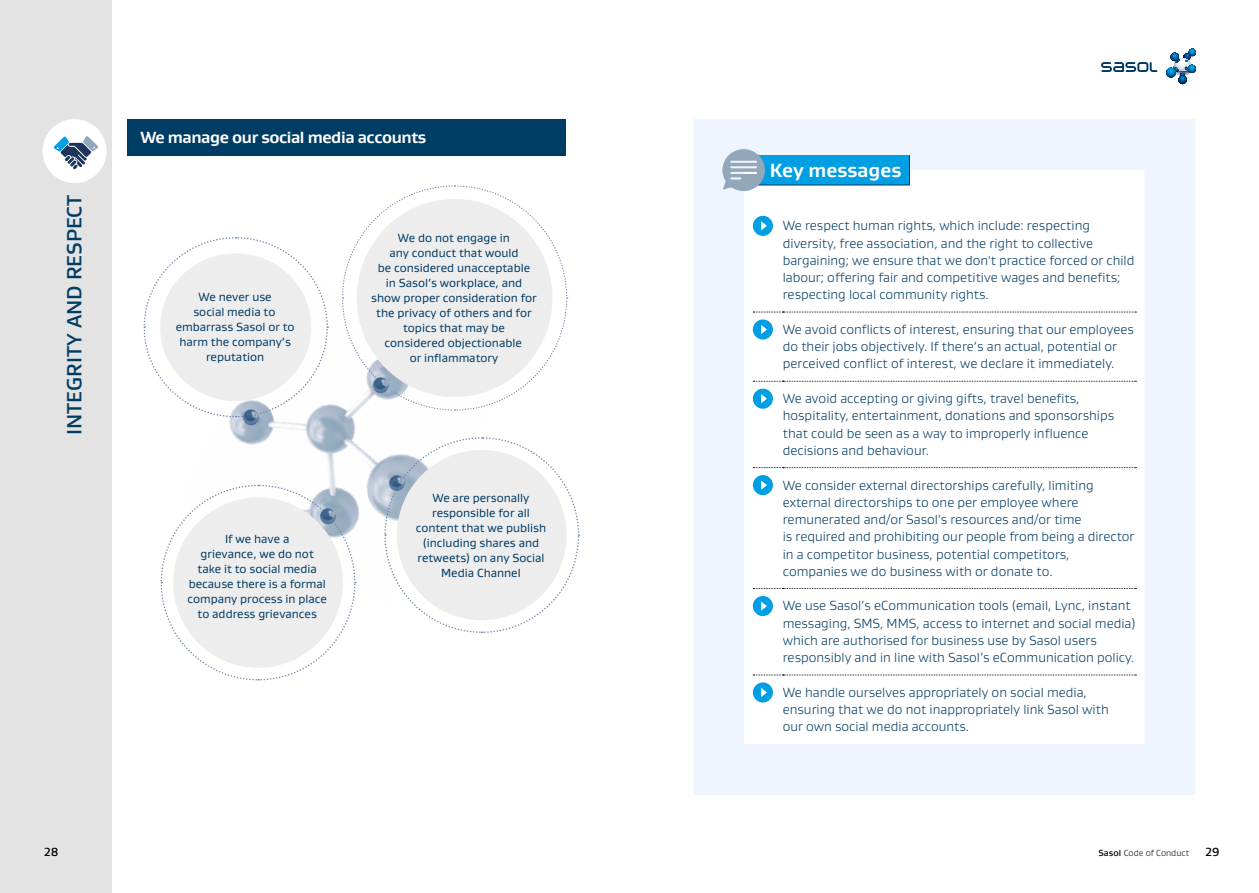
<style>
.page{position:relative;width:1259px;height:893px;background:#fff}
.page>*{position:absolute;margin:0;border:0;box-sizing:border-box;transform-origin:0 0}
.t1{font:500 21px "Gustan";color:#003d65}
.t2{font:700 19.5px "Gustan";color:#fff}
.t3{font:700 16.5px "Gustan";letter-spacing:-.025em;color:#fff}
.t4{font:300 13.5px/17.2px "Gustan";color:#003962}
.t5{font:12px/15px "Gustan";color:#003962;text-align:center}
.t6{font:500 12px "Gustan";color:#000}
.t7{font:300 9px "Gustan";color:#000}
.s1{font-weight:500}
</style>
<div class="page">
<div style="left:0;top:0;width:112px;height:893px;background:#e3e3e3"></div>
<div style="left:128px;top:119px;width:438px;height:37px;background:#003d65"></div>
<img style="left:229px;top:404px;width:154px;height:179px">
<svg style="left:160px;top:484px;width:196px;height:197px"></svg>
<div style="left:173px;top:497px;width:170px;height:171px;background:#ededed;border-radius:50%"></div>
<svg style="left:383px;top:437px;width:197px;height:196px"></svg>
<div style="left:397px;top:450px;width:169px;height:170px;background:#ededed;border-radius:50%"></div>
<svg style="left:341px;top:185px;width:227px;height:226px"></svg>
<div style="left:357px;top:199px;width:195px;height:198px;background:#ededed;border-radius:50%"></div>
<svg style="left:143px;top:237px;width:186px;height:181px"></svg>
<div style="left:160px;top:253px;width:151px;height:148px;background:#ededed;border-radius:50%"></div>
<img style="left:243px;top:409px;width:16px;height:16px;border-radius:8px">
<img style="left:320px;top:508px;width:16px;height:16px;border-radius:8px">
<img style="left:389px;top:475px;width:16px;height:16px;border-radius:8px">
<img style="left:372px;top:377px;width:17px;height:16px;border-radius:8px">
<div style="left:693px;top:119px;width:502px;height:676px;background:#eef5fc"></div>
<svg style="left:744px;top:170px;width:400px;height:574px"></svg>
<svg style="left:753px;top:312px;width:383px;height:1px"></svg>
<svg style="left:753px;top:381px;width:383px;height:1px"></svg>
<svg style="left:753px;top:467px;width:383px;height:1px"></svg>
<svg style="left:753px;top:588px;width:383px;height:1px"></svg>
<svg style="left:753px;top:675px;width:383px;height:1px"></svg>
<div style="left:753px;top:216px;width:20px;height:20px;background:#009fe3;border-radius:50%"></div>
<svg style="left:761px;top:221px;width:6px;height:9px"></svg>
<div style="left:753px;top:319px;width:20px;height:21px;background:#009fe3;border-radius:50%"></div>
<svg style="left:761px;top:325px;width:6px;height:9px"></svg>
<div style="left:753px;top:389px;width:20px;height:20px;background:#009fe3;border-radius:50%"></div>
<svg style="left:761px;top:394px;width:6px;height:9px"></svg>
<div style="left:753px;top:475px;width:20px;height:20px;background:#009fe3;border-radius:50%"></div>
<svg style="left:761px;top:480px;width:6px;height:10px"></svg>
<div style="left:753px;top:596px;width:20px;height:20px;background:#009fe3;border-radius:50%"></div>
<svg style="left:761px;top:601px;width:6px;height:10px"></svg>
<div style="left:753px;top:682px;width:20px;height:20px;background:#009fe3;border-radius:50%"></div>
<svg style="left:761px;top:688px;width:6px;height:9px"></svg>
<div style="left:757px;top:155px;width:152px;height:30px;background:#009fe3"></div>
<hr style="left:909px;top:155px;width:1px;height:30px;background:#003962">
<hr style="left:757px;top:185px;width:152px;height:1px;background:#003962">
<svg style="left:722px;top:149px;width:43px;height:42px;background:#a7bccd"></svg>
<div style="left:42px;top:119px;width:65px;height:64px;background:#fff;border-radius:50%"></div>
<svg style="left:53px;top:136px;width:45px;height:33px"></svg>
<svg style="left:1166px;top:49px;width:30px;height:35px"></svg>
<svg style="left:1101px;top:62px;width:56px;height:10px"></svg>
<h1 class="t1" style="left:61px;top:435px;width:242px;rotate:-90deg">INTEGRITY AND RESPECT</h1>
<p class="t3" style="left:140px;top:126px;width:287px">We manage our social media accounts</p>
<p class="t5" style="left:176px;top:289px;width:120px">We never use<br>social media to embarrass Sasol or to harm the company’s reputation</p>
<p class="t5" style="left:371px;top:230px;width:167px">We do not engage in<br>any conduct that would<br>be considered unacceptable<br>in Sasol’s workplace, and show proper consideration for the privacy of others and for topics that may be<br>considered objectionable<br>or inflammatory</p>
<p class="t5" style="left:187px;top:531px;width:141px">If we have a<br>grievance, we do not take it to social media because there is a formal company process in place to address grievances</p>
<p class="t5" style="left:416px;top:490px;width:132px">We are personally responsible for all content that we publish (including shares and retweets) on any Social<br>Media Channel</p>
<h2 class="t2" style="left:770px;top:157px;width:133px">Key messages</h2>
<p class="t4" style="left:783px;top:217px;width:353px">We respect human rights, which include: respecting diversity, free association, and the right to collective bargaining; we ensure that we don't practice forced or child labour; offering fair and competitive wages and benefits; respecting local community rights.</p>
<p class="t4" style="left:783px;top:320px;width:352px">We avoid conflicts of interest, ensuring that our employees do their jobs objectively. If there’s an actual, potential or perceived conflict of interest, we declare it immediately.</p>
<p class="t4" style="left:783px;top:390px;width:333px">We avoid accepting or giving gifts, travel benefits, hospitality, entertainment, donations and sponsorships that could be seen as a way to improperly influence decisions and behaviour.</p>
<p class="t4" style="left:783px;top:476px;width:353px">We consider external directorships carefully, limiting external directorships to one per employee where remunerated and/or Sasol's resources and/or time<br>is required and prohibiting our people from being a director in a competitor business, potential competitors, companies we do business with or donate to.</p>
<p class="t4" style="left:783px;top:597px;width:354px">We use Sasol’s eCommunication tools (email, Lync, instant messaging, SMS, MMS, access to internet and social media) which are authorised for business use by Sasol users responsibly and in line with Sasol’s eCommunication policy.</p>
<p class="t4" style="left:783px;top:683px;width:327px">We handle ourselves appropriately on social media, ensuring that we do not inappropriately link Sasol with our own social media accounts.</p>
<p class="t6" style="left:44px;top:844px;width:16px">28</p>
<p class="t7" style="left:1098px;top:847px;width:92px"><span class="s1">Sasol</span> Code of Conduct</p>
<p class="t6" style="left:1205px;top:844px;width:16px">29</p>
</div>
